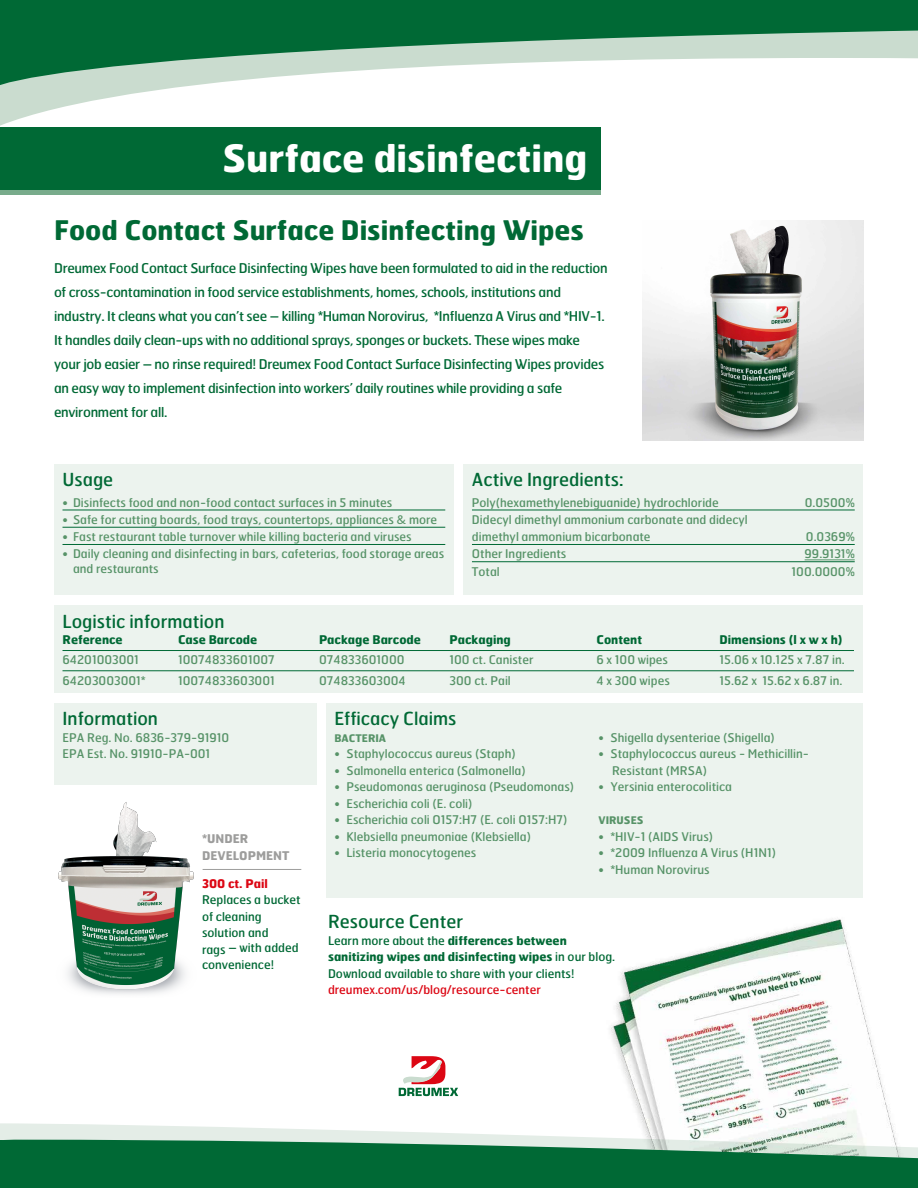
<style>
.page{position:relative;width:918px;height:1188px;background:#fff}
.page>*{position:absolute;margin:0;border:0;box-sizing:border-box;transform-origin:0 0}
.t1{font:700 37.8px "Dreumex Hermes";color:#fff}
.t2{font:700 27px "Dreumex Hermes";color:#006935}
.t3{font:18px "Dreumex Hermes";color:#006935}
.t4{font:13.5px/24px "Dreumex Hermes";letter-spacing:-.02em;color:#006935}
.t5{font:12px/16.5px "Dreumex Hermes";color:#579368}
.t6{font:12px/16.5px "Dreumex Hermes";color:#006935}
.t7{font:700 12px "Dreumex Hermes";color:#006935}
.t8{font:12px "Dreumex Hermes";color:#dc0714}
.t9{font:700 12px/16.5px "Dreumex Hermes";color:#9d9d9c}
.t10{font:700 12px "Dreumex Hermes";color:#dc0714}
.t11{font:700 10.5px "Dreumex Hermes";color:#579368}
.s1{font-weight:700}
</style>
<div class="page">
<div style="left:0;top:127px;width:600px;height:64px;background:#006935"></div>
<hr style="left:0;top:191px;width:600px;height:4px;background:#78ab8b">
<img style="left:643px;top:220px;width:220px;height:221px">
<div style="left:54px;top:464px;width:400px;height:131px;background:#ecf3ee"></div>
<hr style="left:63px;top:510px;width:382px;height:1px;background:#006935">
<hr style="left:63px;top:527px;width:382px;height:1px;background:#006935">
<hr style="left:63px;top:544px;width:382px;height:1px;background:#006935">
<div style="left:54px;top:703px;width:262px;height:82px;background:#ecf3ee"></div>
<div style="left:54px;top:606px;width:808px;height:87px;background:#ecf3ee"></div>
<hr style="left:63px;top:650px;width:791px;height:1px;background:#006935">
<hr style="left:63px;top:671px;width:791px;height:1px;background:#006935">
<div style="left:463px;top:464px;width:400px;height:131px;background:#ecf3ee"></div>
<hr style="left:472px;top:510px;width:383px;height:1px;background:#006935">
<hr style="left:472px;top:544px;width:383px;height:1px;background:#006935">
<hr style="left:805px;top:560px;width:50px;height:1px;background:#579368">
<hr style="left:472px;top:561px;width:383px;height:1px;background:#006935">
<div style="left:326px;top:703px;width:536px;height:195px;background:#ecf3ee"></div>
<svg style="left:399px;top:1056px;width:59px;height:40px"></svg>
<img style="left:58px;top:802px;width:145px;height:192px">
<hr style="left:203px;top:869px;width:98px;height:1px;background:#9d9d9c">
<img style="left:610px;top:918px;width:280px;height:202px">
<svg style="left:0;top:1120px;width:896px;height:20px"></svg>
<svg style="left:0;top:1140px;width:918px;height:48px;background:#1c794b"></svg>
<svg style="left:0;top:90px;width:601px;height:40px"></svg>
<svg style="left:0;top:0;width:918px;height:90px;fill:#006935"></svg>
<h1 class="t1" style="left:222px;top:124px;width:367px">Surface disinfecting</h1>
<h2 class="t2" style="left:54px;top:207px;width:531px">Food Contact Surface Disinfecting Wipes</h2>
<p class="t4" style="left:54px;top:255px;width:555px">Dreumex Food Contact Surface Disinfecting Wipes have been formulated to aid in the reduction of cross-contamination in food service establishments, homes, schools, institutions and industry. It cleans what you can’t see – killing *Human Norovirus, *Influenza A Virus and *HIV-1.<br>It handles daily clean-ups with no additional sprays, sponges or buckets. These wipes make your job easier – no rinse required! Dreumex Food Contact Surface Disinfecting Wipes provides an easy way to implement disinfection into workers’ daily routines while providing a safe environment for all.</p>
<h3 class="t3" style="left:63px;top:464px;width:52px">Usage</h3>
<p class="t5" style="left:63px;top:493px;width:331px">• Disinfects food and non-food contact surfaces in 5 minutes</p>
<p class="t5" style="left:63px;top:510px;width:376px">• Safe for cutting boards, food trays, countertops, appliances &amp; more</p>
<p class="t5" style="left:63px;top:527px;width:351px">• Fast restaurant table turnover while killing bacteria and viruses</p>
<p class="t5" style="left:73px;top:546px;width:373px;line-height:14.2px;text-indent:-10px">• Daily cleaning and disinfecting in bars, cafeterias, food storage areas and restaurants</p>
<h3 class="t3" style="left:472px;top:464px;width:153px">Active Ingredients:</h3>
<p class="t5" style="left:472px;top:493px;width:248px">Poly(hexamethylenebiguanide) hydrochloride</p>
<p class="t5" style="left:805px;top:493px;width:51px">0.0500%</p>
<p class="t5" style="left:472px;top:510px;width:277px;line-height:17.2px">Didecyl dimethyl ammonium carbonate and didecyl dimethyl ammonium bicarbonate</p>
<p class="t5" style="left:806px;top:527px;width:50px">0.0369%</p>
<p class="t5" style="left:472px;top:545px;width:96px">Other Ingredients</p>
<p class="t5" style="left:805px;top:545px;width:52px">99.9131%</p>
<p class="t5" style="left:472px;top:562px;width:29px">Total</p>
<p class="t5" style="left:792px;top:562px;width:65px">100.0000%</p>
<h3 class="t3" style="left:63px;top:605px;width:163px">Logistic information</h3>
<p class="t7" style="left:63px;top:629px;width:62px">Reference</p>
<p class="t7" style="left:178px;top:629px;width:81px">Case Barcode</p>
<p class="t7" style="left:319px;top:629px;width:104px">Package Barcode</p>
<p class="t7" style="left:450px;top:629px;width:63px">Packaging</p>
<p class="t7" style="left:597px;top:629px;width:47px">Content</p>
<p class="t7" style="left:720px;top:629px;width:125px">Dimensions (l x w x h)</p>
<p class="t5" style="left:63px;top:651px;width:78px">64201003001</p>
<p class="t5" style="left:178px;top:651px;width:98px">10074833601007</p>
<p class="t5" style="left:319px;top:651px;width:87px">074833601000</p>
<p class="t5" style="left:450px;top:651px;width:85px">100 ct. Canister</p>
<p class="t5" style="left:597px;top:651px;width:73px">6 x 100 wipes</p>
<p class="t5" style="left:720px;top:651px;width:127px">15.06 x 10.125 x 7.87 in.</p>
<p class="t5" style="left:63px;top:671px;width:85px">64203003001*</p>
<p class="t5" style="left:178px;top:671px;width:98px">10074833603001</p>
<p class="t5" style="left:319px;top:671px;width:88px">074833603004</p>
<p class="t5" style="left:450px;top:671px;width:63px">300 ct. Pail</p>
<p class="t5" style="left:597px;top:671px;width:75px">4 x 300 wipes</p>
<p class="t5" style="left:720px;top:671px;width:125px">15.62 x 15.62 x 6.87 in.</p>
<h3 class="t3" style="left:63px;top:703px;width:97px">Information</h3>
<p class="t5" style="left:63px;top:728px;width:168px">EPA Reg. No. 6836-379-91910<br>EPA Est. No. 91910-PA-001</p>
<p class="t9" style="left:202px;top:830px;width:89px">*UNDER<br>DEVELOPMENT</p>
<p class="t10" style="left:202px;top:873px;width:67px">300 ct. Pail</p>
<p class="t6" style="left:202px;top:891px;width:100px">Replaces a bucket of cleaning solution and</p>
<p class="t6" style="left:202px;top:939px;width:98px">rags – with added convenience!</p>
<h3 class="t3" style="left:334px;top:703px;width:124px">Efficacy Claims</h3>
<p class="t11" style="left:334px;top:729px;width:53px">BACTERIA</p>
<p class="t5" style="left:334px;top:745px;width:183px">• Staphylococcus aureus (Staph)</p>
<p class="t5" style="left:334px;top:761px;width:193px">• Salmonella enterica (Salmonella)</p>
<p class="t5" style="left:334px;top:778px;width:241px">• Pseudomonas aeruginosa (Pseudomonas)</p>
<p class="t5" style="left:334px;top:794px;width:140px">• Escherichia coli (E. coli)</p>
<p class="t5" style="left:334px;top:811px;width:235px">• Escherichia coli O157:H7 (E. coli O157:H7)</p>
<p class="t5" style="left:334px;top:827px;width:198px">• Klebsiella pneumoniae (Klebsiella)</p>
<p class="t5" style="left:334px;top:844px;width:143px">• Listeria monocytogenes</p>
<p class="t5" style="left:598px;top:728px;width:178px">• Shigella dysenteriae (Shigella)</p>
<p class="t5" style="left:612px;top:745px;width:198px;text-indent:-14px">• Staphylococcus aureus - Methicillin-<br>Resistant (MRSA)</p>
<p class="t5" style="left:598px;top:778px;width:135px">• Yersinia enterocolitica</p>
<p class="t11" style="left:598px;top:811px;width:47px">VIRUSES</p>
<p class="t5" style="left:598px;top:827px;width:116px">• *HIV-1 (AIDS Virus)</p>
<p class="t5" style="left:598px;top:844px;width:179px">• *2009 Influenza A Virus (H1N1)</p>
<p class="t5" style="left:598px;top:860px;width:113px">• *Human Norovirus</p>
<h3 class="t3" style="left:328px;top:906px;width:137px">Resource Center</h3>
<p class="t6" style="left:328px;top:931px;width:289px">Learn more about the <span class="s1">differences between sanitizing wipes and disinfecting wipes</span> in our blog.<br>Download available to share with your clients!</p>
<p class="t8" style="left:328px;top:980px;width:214px">dreumex.com/us/blog/resource-center</p>
</div>
